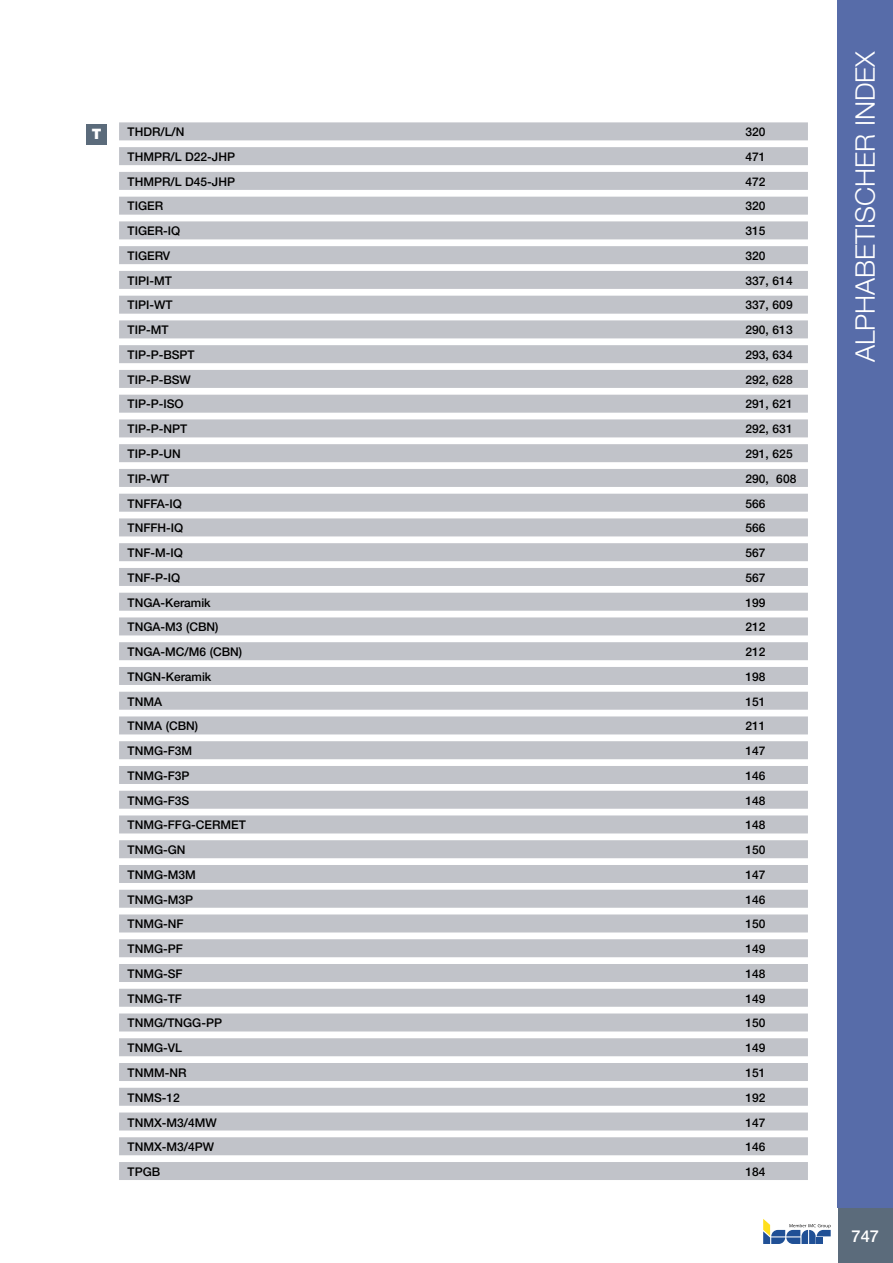
<style>
.page{position:relative;width:893px;height:1263px;background:#fff}
.page>*{position:absolute;margin:0;border:0;box-sizing:border-box;transform-origin:0 0}
.t1{font:300 27px "Helvetica Neue LT Std";color:#fff}
.t2{font:500 16.5px "Helvetica Neue LT Std";color:#fff}
.t3{font:900 14.4px "Helvetica Neue LT Std";color:#fff}
.t4{font:500 12px "Helvetica Neue LT Std";color:#000}
</style>
<div class="page">
<div style="left:838px;top:1199px;width:55px;height:64px;background:#5b6b7b"></div>
<div style="left:838px;top:0;width:55px;height:1208px;background:#576ca9"></div>
<svg style="left:763px;top:1219px;width:68px;height:25px"></svg>
<div style="left:119px;top:122px;width:689px;height:18px;background:#c1c3c9"></div>
<div style="left:119px;top:147px;width:689px;height:18px;background:#c1c3c9"></div>
<div style="left:119px;top:172px;width:689px;height:18px;background:#c1c3c9"></div>
<div style="left:119px;top:197px;width:689px;height:18px;background:#c1c3c9"></div>
<div style="left:119px;top:221px;width:689px;height:18px;background:#c1c3c9"></div>
<div style="left:119px;top:246px;width:689px;height:18px;background:#c1c3c9"></div>
<div style="left:119px;top:271px;width:689px;height:18px;background:#c1c3c9"></div>
<div style="left:119px;top:296px;width:689px;height:18px;background:#c1c3c9"></div>
<div style="left:119px;top:320px;width:689px;height:18px;background:#c1c3c9"></div>
<div style="left:119px;top:345px;width:689px;height:18px;background:#c1c3c9"></div>
<div style="left:119px;top:370px;width:689px;height:18px;background:#c1c3c9"></div>
<div style="left:119px;top:395px;width:689px;height:18px;background:#c1c3c9"></div>
<div style="left:119px;top:419px;width:689px;height:18px;background:#c1c3c9"></div>
<div style="left:119px;top:444px;width:689px;height:18px;background:#c1c3c9"></div>
<div style="left:119px;top:469px;width:689px;height:18px;background:#c1c3c9"></div>
<div style="left:119px;top:494px;width:689px;height:18px;background:#c1c3c9"></div>
<div style="left:119px;top:518px;width:689px;height:18px;background:#c1c3c9"></div>
<div style="left:119px;top:543px;width:689px;height:18px;background:#c1c3c9"></div>
<div style="left:119px;top:568px;width:689px;height:18px;background:#c1c3c9"></div>
<div style="left:119px;top:593px;width:689px;height:18px;background:#c1c3c9"></div>
<div style="left:119px;top:617px;width:689px;height:18px;background:#c1c3c9"></div>
<div style="left:119px;top:642px;width:689px;height:18px;background:#c1c3c9"></div>
<div style="left:119px;top:667px;width:689px;height:18px;background:#c1c3c9"></div>
<div style="left:119px;top:692px;width:689px;height:18px;background:#c1c3c9"></div>
<div style="left:119px;top:716px;width:689px;height:18px;background:#c1c3c9"></div>
<div style="left:119px;top:741px;width:689px;height:18px;background:#c1c3c9"></div>
<div style="left:119px;top:766px;width:689px;height:18px;background:#c1c3c9"></div>
<div style="left:119px;top:791px;width:689px;height:18px;background:#c1c3c9"></div>
<div style="left:119px;top:815px;width:689px;height:18px;background:#c1c3c9"></div>
<div style="left:119px;top:840px;width:689px;height:18px;background:#c1c3c9"></div>
<div style="left:119px;top:865px;width:689px;height:18px;background:#c1c3c9"></div>
<div style="left:119px;top:890px;width:689px;height:18px;background:#c1c3c9"></div>
<div style="left:119px;top:914px;width:689px;height:18px;background:#c1c3c9"></div>
<div style="left:119px;top:939px;width:689px;height:18px;background:#c1c3c9"></div>
<div style="left:119px;top:964px;width:689px;height:18px;background:#c1c3c9"></div>
<div style="left:119px;top:989px;width:689px;height:18px;background:#c1c3c9"></div>
<div style="left:119px;top:1013px;width:689px;height:18px;background:#c1c3c9"></div>
<div style="left:119px;top:1038px;width:689px;height:18px;background:#c1c3c9"></div>
<div style="left:119px;top:1063px;width:689px;height:18px;background:#c1c3c9"></div>
<div style="left:119px;top:1088px;width:689px;height:18px;background:#c1c3c9"></div>
<div style="left:119px;top:1112px;width:689px;height:18px;background:#c1c3c9"></div>
<div style="left:119px;top:1137px;width:689px;height:18px;background:#c1c3c9"></div>
<div style="left:119px;top:1162px;width:689px;height:18px;background:#c1c3c9"></div>
<div style="left:87px;top:124px;width:20px;height:20px;background:#5b6b7b"></div>
<p class="t3" style="left:92px;top:126px;width:11px">T</p>
<p class="t4" style="left:128px;top:125px;width:58px">THDR/L/N</p>
<p class="t4" style="left:746px;top:125px;width:22px">320</p>
<p class="t4" style="left:128px;top:149px;width:109px">THMPR/L D22-JHP</p>
<p class="t4" style="left:746px;top:149px;width:22px">471</p>
<p class="t4" style="left:128px;top:174px;width:109px">THMPR/L D45-JHP</p>
<p class="t4" style="left:746px;top:174px;width:22px">472</p>
<p class="t4" style="left:128px;top:199px;width:37px">TIGER</p>
<p class="t4" style="left:746px;top:199px;width:22px">320</p>
<p class="t4" style="left:128px;top:224px;width:54px">TIGER-IQ</p>
<p class="t4" style="left:746px;top:224px;width:22px">315</p>
<p class="t4" style="left:128px;top:248px;width:44px">TIGERV</p>
<p class="t4" style="left:746px;top:248px;width:22px">320</p>
<p class="t4" style="left:128px;top:273px;width:46px">TIPI-MT</p>
<p class="t4" style="left:746px;top:273px;width:49px">337, 614</p>
<p class="t4" style="left:128px;top:298px;width:46px">TIPI-WT</p>
<p class="t4" style="left:746px;top:298px;width:49px">337, 609</p>
<p class="t4" style="left:128px;top:323px;width:42px">TIP-MT</p>
<p class="t4" style="left:746px;top:323px;width:49px">290, 613</p>
<p class="t4" style="left:128px;top:348px;width:69px">TIP-P-BSPT</p>
<p class="t4" style="left:746px;top:348px;width:49px">293, 634</p>
<p class="t4" style="left:128px;top:372px;width:65px">TIP-P-BSW</p>
<p class="t4" style="left:746px;top:372px;width:49px">292, 628</p>
<p class="t4" style="left:128px;top:397px;width:58px">TIP-P-ISO</p>
<p class="t4" style="left:746px;top:397px;width:49px">291, 621</p>
<p class="t4" style="left:128px;top:422px;width:61px">TIP-P-NPT</p>
<p class="t4" style="left:746px;top:422px;width:49px">292, 631</p>
<p class="t4" style="left:128px;top:447px;width:55px">TIP-P-UN</p>
<p class="t4" style="left:746px;top:447px;width:49px">291, 625</p>
<p class="t4" style="left:128px;top:471px;width:43px">TIP-WT</p>
<p class="t4" style="left:746px;top:471px;width:52px">290, 608</p>
<p class="t4" style="left:128px;top:496px;width:56px">TNFFA-IQ</p>
<p class="t4" style="left:746px;top:496px;width:22px">566</p>
<p class="t4" style="left:128px;top:521px;width:57px">TNFFH-IQ</p>
<p class="t4" style="left:746px;top:521px;width:22px">566</p>
<p class="t4" style="left:128px;top:546px;width:57px">TNF-M-IQ</p>
<p class="t4" style="left:746px;top:546px;width:22px">567</p>
<p class="t4" style="left:128px;top:570px;width:54px">TNF-P-IQ</p>
<p class="t4" style="left:746px;top:570px;width:22px">567</p>
<p class="t4" style="left:128px;top:595px;width:85px">TNGA-Keramik</p>
<p class="t4" style="left:746px;top:595px;width:22px">199</p>
<p class="t4" style="left:128px;top:620px;width:93px">TNGA-M3 (CBN)</p>
<p class="t4" style="left:746px;top:620px;width:22px">212</p>
<p class="t4" style="left:128px;top:645px;width:116px">TNGA-MC/M6 (CBN)</p>
<p class="t4" style="left:746px;top:645px;width:22px">212</p>
<p class="t4" style="left:128px;top:669px;width:85px">TNGN-Keramik</p>
<p class="t4" style="left:746px;top:669px;width:22px">198</p>
<p class="t4" style="left:128px;top:694px;width:36px">TNMA</p>
<p class="t4" style="left:746px;top:694px;width:22px">151</p>
<p class="t4" style="left:128px;top:719px;width:72px">TNMA (CBN)</p>
<p class="t4" style="left:746px;top:719px;width:22px">211</p>
<p class="t4" style="left:128px;top:744px;width:66px">TNMG-F3M</p>
<p class="t4" style="left:746px;top:744px;width:22px">147</p>
<p class="t4" style="left:128px;top:768px;width:64px">TNMG-F3P</p>
<p class="t4" style="left:746px;top:768px;width:22px">146</p>
<p class="t4" style="left:128px;top:793px;width:63px">TNMG-F3S</p>
<p class="t4" style="left:746px;top:793px;width:22px">148</p>
<p class="t4" style="left:128px;top:818px;width:120px">TNMG-FFG-CERMET</p>
<p class="t4" style="left:746px;top:818px;width:22px">148</p>
<p class="t4" style="left:128px;top:843px;width:59px">TNMG-GN</p>
<p class="t4" style="left:746px;top:843px;width:22px">150</p>
<p class="t4" style="left:128px;top:867px;width:70px">TNMG-M3M</p>
<p class="t4" style="left:746px;top:867px;width:22px">147</p>
<p class="t4" style="left:128px;top:892px;width:67px">TNMG-M3P</p>
<p class="t4" style="left:746px;top:892px;width:22px">146</p>
<p class="t4" style="left:128px;top:917px;width:58px">TNMG-NF</p>
<p class="t4" style="left:746px;top:917px;width:22px">150</p>
<p class="t4" style="left:128px;top:942px;width:57px">TNMG-PF</p>
<p class="t4" style="left:746px;top:942px;width:22px">149</p>
<p class="t4" style="left:128px;top:966px;width:57px">TNMG-SF</p>
<p class="t4" style="left:746px;top:966px;width:22px">148</p>
<p class="t4" style="left:128px;top:991px;width:56px">TNMG-TF</p>
<p class="t4" style="left:746px;top:991px;width:22px">149</p>
<p class="t4" style="left:128px;top:1016px;width:96px">TNMG/TNGG-PP</p>
<p class="t4" style="left:746px;top:1016px;width:22px">150</p>
<p class="t4" style="left:128px;top:1041px;width:56px">TNMG-VL</p>
<p class="t4" style="left:746px;top:1041px;width:22px">149</p>
<p class="t4" style="left:128px;top:1065px;width:60px">TNMM-NR</p>
<p class="t4" style="left:746px;top:1065px;width:22px">151</p>
<p class="t4" style="left:128px;top:1090px;width:54px">TNMS-12</p>
<p class="t4" style="left:746px;top:1090px;width:22px">192</p>
<p class="t4" style="left:128px;top:1115px;width:91px">TNMX-M3/4MW</p>
<p class="t4" style="left:746px;top:1115px;width:22px">147</p>
<p class="t4" style="left:128px;top:1140px;width:88px">TNMX-M3/4PW</p>
<p class="t4" style="left:746px;top:1140px;width:22px">146</p>
<p class="t4" style="left:128px;top:1164px;width:34px">TPGB</p>
<p class="t4" style="left:746px;top:1164px;width:22px">184</p>
<h1 class="t1" style="left:849px;top:362px;width:313px;rotate:-90deg">ALPHABETISCHER INDEX</h1>
<h2 class="t2" style="left:852px;top:1226px;width:29px">747</h2>
</div>
